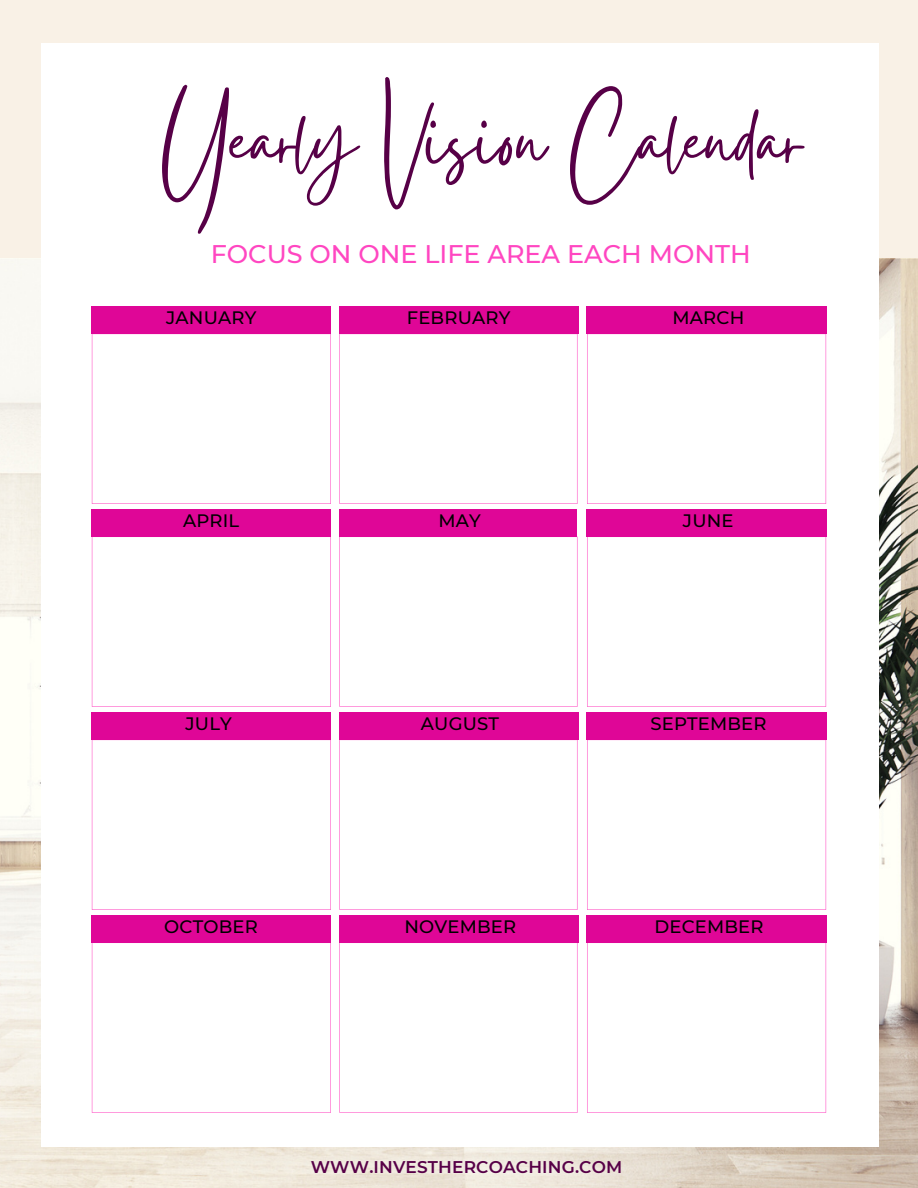
<style>
.page{position:relative;width:918px;height:1188px;background:#f9f1e6}
.page>*{position:absolute;margin:0;border:0;box-sizing:border-box;transform-origin:0 0}
.t1{font:98.4px "Gistesy";color:#570047}
.t2{font:500 25.5px "Montserrat";color:#ff46c1}
.t3{font:500 18px "Montserrat";letter-spacing:.01em;color:#000}
.t4{font:600 16.95px "Montserrat";letter-spacing:.01em;color:#570047}
</style>
<div class="page">
<img style="left:0;top:259px;width:918px;height:929px">
<div style="left:41px;top:43px;width:837px;height:1103px;background:#fff"></div>
<svg style="left:339px;top:334px;width:238px;height:170px"></svg>
<div style="left:339px;top:306px;width:239px;height:28px;background:#df0697"></div>
<svg style="left:587px;top:334px;width:239px;height:170px"></svg>
<div style="left:587px;top:306px;width:239px;height:28px;background:#df0697"></div>
<svg style="left:92px;top:334px;width:239px;height:170px"></svg>
<div style="left:92px;top:306px;width:238px;height:28px;background:#df0697"></div>
<svg style="left:339px;top:537px;width:238px;height:170px"></svg>
<div style="left:339px;top:509px;width:237px;height:28px;background:#df0697"></div>
<svg style="left:587px;top:537px;width:239px;height:170px"></svg>
<div style="left:587px;top:509px;width:239px;height:28px;background:#df0697"></div>
<svg style="left:92px;top:537px;width:239px;height:170px"></svg>
<div style="left:92px;top:509px;width:238px;height:28px;background:#df0697"></div>
<svg style="left:339px;top:740px;width:238px;height:170px"></svg>
<div style="left:339px;top:712px;width:239px;height:28px;background:#df0697"></div>
<svg style="left:587px;top:740px;width:239px;height:170px"></svg>
<div style="left:587px;top:712px;width:239px;height:28px;background:#df0697"></div>
<svg style="left:92px;top:740px;width:239px;height:170px"></svg>
<div style="left:92px;top:712px;width:238px;height:28px;background:#df0697"></div>
<svg style="left:339px;top:943px;width:238px;height:170px"></svg>
<div style="left:339px;top:915px;width:239px;height:28px;background:#df0697"></div>
<svg style="left:587px;top:943px;width:239px;height:170px"></svg>
<div style="left:587px;top:915px;width:239px;height:28px;background:#df0697"></div>
<svg style="left:92px;top:942px;width:239px;height:171px"></svg>
<div style="left:92px;top:915px;width:238px;height:28px;background:#df0697"></div>
<h1 class="t1" style="left:160px;top:72px;width:643px">Yearly Vision Calendar</h1>
<h2 class="t2" style="left:211px;top:239px;width:541px">FOCUS ON ONE LIFE AREA EACH MONTH</h2>
<p class="t3" style="left:166px;top:307px;width:92px">JANUARY</p>
<p class="t3" style="left:407px;top:307px;width:105px">FEBRUARY</p>
<p class="t3" style="left:673px;top:307px;width:73px">MARCH</p>
<p class="t3" style="left:183px;top:509px;width:58px">APRIL</p>
<p class="t3" style="left:438px;top:510px;width:44px">MAY</p>
<p class="t3" style="left:683px;top:510px;width:52px">JUNE</p>
<p class="t3" style="left:186px;top:713px;width:48px">JULY</p>
<p class="t3" style="left:421px;top:713px;width:80px">AUGUST</p>
<p class="t3" style="left:650px;top:713px;width:118px">SEPTEMBER</p>
<p class="t3" style="left:164px;top:915px;width:95px">OCTOBER</p>
<p class="t3" style="left:404px;top:916px;width:113px">NOVEMBER</p>
<p class="t3" style="left:654px;top:916px;width:111px">DECEMBER</p>
<p class="t4" style="left:311px;top:1157px;width:313px">WWW.INVESTHERCOACHING.COM</p>
</div>
